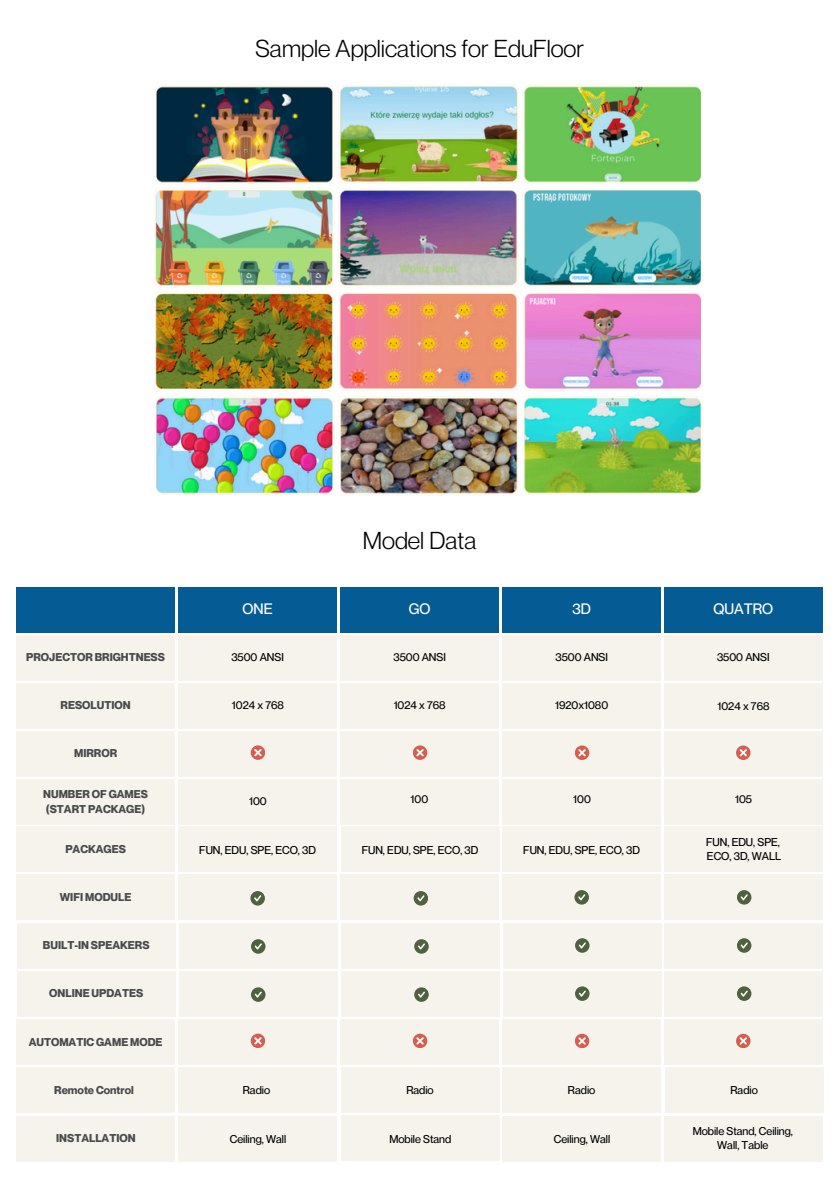
<style>
.page{position:relative;width:839px;height:1191px;background:#fff}
.page>*{position:absolute;margin:0;border:0;box-sizing:border-box;transform-origin:0 0}
.t1{font:24px "Neue Montreal";color:#000}
.t2{font:500 14.8px "Neue Montreal";color:#fff}
.t3{font:500 11.2px/14.8px "Neue Montreal";color:#000}
.t4{font:700 11.2px/14.8px "Neue Montreal";color:#494a4b}
</style>
<div class="page">
<div style="left:16px;top:587px;width:159px;height:45px;background:#055b94"></div>
<div style="left:178px;top:587px;width:159px;height:45px;background:#055b94"></div>
<div style="left:340px;top:587px;width:159px;height:45px;background:#055b94"></div>
<div style="left:502px;top:587px;width:159px;height:45px;background:#055b94"></div>
<div style="left:663px;top:587px;width:159px;height:45px;background:#055b94"></div>
<div style="left:16px;top:635px;width:159px;height:45px;background:#f6f3ec"></div>
<div style="left:178px;top:635px;width:159px;height:45px;background:#f6f3ec"></div>
<div style="left:340px;top:635px;width:159px;height:45px;background:#f6f3ec"></div>
<div style="left:502px;top:635px;width:159px;height:45px;background:#f6f3ec"></div>
<div style="left:663px;top:635px;width:159px;height:45px;background:#f6f3ec"></div>
<div style="left:16px;top:683px;width:159px;height:45px;background:#f6f3ec"></div>
<div style="left:178px;top:683px;width:159px;height:45px;background:#f6f3ec"></div>
<div style="left:340px;top:683px;width:159px;height:45px;background:#f6f3ec"></div>
<div style="left:502px;top:683px;width:159px;height:45px;background:#f6f3ec"></div>
<div style="left:663px;top:683px;width:159px;height:45px;background:#f6f3ec"></div>
<div style="left:16px;top:731px;width:159px;height:45px;background:#f6f3ec"></div>
<div style="left:178px;top:731px;width:159px;height:45px;background:#f6f3ec"></div>
<div style="left:340px;top:731px;width:159px;height:45px;background:#f6f3ec"></div>
<div style="left:502px;top:731px;width:159px;height:45px;background:#f6f3ec"></div>
<div style="left:663px;top:731px;width:159px;height:45px;background:#f6f3ec"></div>
<div style="left:16px;top:779px;width:159px;height:45px;background:#f6f3ec"></div>
<div style="left:178px;top:779px;width:159px;height:45px;background:#f6f3ec"></div>
<div style="left:340px;top:779px;width:159px;height:45px;background:#f6f3ec"></div>
<div style="left:16px;top:827px;width:159px;height:45px;background:#f6f3ec"></div>
<div style="left:178px;top:827px;width:159px;height:45px;background:#f6f3ec"></div>
<div style="left:340px;top:827px;width:159px;height:45px;background:#f6f3ec"></div>
<div style="left:502px;top:827px;width:159px;height:45px;background:#f6f3ec"></div>
<div style="left:663px;top:827px;width:159px;height:45px;background:#f6f3ec"></div>
<div style="left:16px;top:875px;width:159px;height:45px;background:#f6f3ec"></div>
<div style="left:178px;top:875px;width:159px;height:45px;background:#f6f3ec"></div>
<div style="left:340px;top:875px;width:159px;height:45px;background:#f6f3ec"></div>
<div style="left:502px;top:875px;width:159px;height:45px;background:#f6f3ec"></div>
<div style="left:663px;top:875px;width:159px;height:45px;background:#f6f3ec"></div>
<div style="left:502px;top:779px;width:159px;height:45px;background:#f6f3ec"></div>
<div style="left:663px;top:779px;width:159px;height:45px;background:#f6f3ec"></div>
<svg style="left:574px;top:890px;width:15px;height:15px"></svg>
<svg style="left:578px;top:894px;width:7px;height:6px"></svg>
<div style="left:251px;top:745px;width:14px;height:15px;background:#d55f4f;border-radius:50%"></div>
<svg style="left:254px;top:749px;width:7px;height:7px"></svg>
<div style="left:413px;top:745px;width:14px;height:15px;background:#d55f4f;border-radius:50%"></div>
<svg style="left:416px;top:749px;width:7px;height:7px"></svg>
<svg style="left:574px;top:746px;width:15px;height:14px"></svg>
<svg style="left:578px;top:749px;width:7px;height:7px"></svg>
<div style="left:736px;top:746px;width:14px;height:14px;background:#d55f4f;border-radius:50%"></div>
<svg style="left:739px;top:749px;width:7px;height:7px"></svg>
<svg style="left:413px;top:891px;width:15px;height:15px"></svg>
<svg style="left:417px;top:895px;width:7px;height:6px"></svg>
<svg style="left:250px;top:891px;width:15px;height:15px"></svg>
<svg style="left:254px;top:895px;width:7px;height:6px"></svg>
<svg style="left:736px;top:890px;width:15px;height:15px"></svg>
<svg style="left:740px;top:894px;width:7px;height:6px"></svg>
<div style="left:17px;top:923px;width:159px;height:45px;background:#f6f3ec"></div>
<div style="left:179px;top:923px;width:158px;height:45px;background:#f6f3ec"></div>
<div style="left:341px;top:923px;width:158px;height:45px;background:#f6f3ec"></div>
<div style="left:503px;top:923px;width:158px;height:45px;background:#f6f3ec"></div>
<div style="left:664px;top:923px;width:159px;height:45px;background:#f6f3ec"></div>
<div style="left:575px;top:938px;width:14px;height:15px;background:#4f613f;border-radius:50%"></div>
<svg style="left:578px;top:942px;width:8px;height:6px"></svg>
<div style="left:414px;top:939px;width:14px;height:15px;background:#4f613f;border-radius:50%"></div>
<svg style="left:418px;top:943px;width:7px;height:6px"></svg>
<div style="left:251px;top:939px;width:14px;height:15px;background:#4f613f;border-radius:50%"></div>
<svg style="left:255px;top:943px;width:7px;height:6px"></svg>
<svg style="left:736px;top:938px;width:15px;height:15px"></svg>
<svg style="left:740px;top:942px;width:7px;height:6px"></svg>
<div style="left:17px;top:971px;width:159px;height:45px;background:#f6f3ec"></div>
<div style="left:179px;top:971px;width:158px;height:45px;background:#f6f3ec"></div>
<div style="left:341px;top:971px;width:158px;height:45px;background:#f6f3ec"></div>
<div style="left:503px;top:971px;width:158px;height:45px;background:#f6f3ec"></div>
<div style="left:664px;top:971px;width:159px;height:45px;background:#f6f3ec"></div>
<div style="left:575px;top:986px;width:14px;height:15px;background:#4f613f;border-radius:50%"></div>
<svg style="left:578px;top:991px;width:8px;height:6px"></svg>
<div style="left:414px;top:987px;width:14px;height:15px;background:#4f613f;border-radius:50%"></div>
<svg style="left:418px;top:992px;width:7px;height:6px"></svg>
<div style="left:251px;top:987px;width:14px;height:15px;background:#4f613f;border-radius:50%"></div>
<svg style="left:255px;top:992px;width:7px;height:6px"></svg>
<svg style="left:736px;top:986px;width:15px;height:15px"></svg>
<svg style="left:740px;top:991px;width:7px;height:6px"></svg>
<div style="left:16px;top:1019px;width:159px;height:45px;background:#f6f3ec"></div>
<div style="left:178px;top:1019px;width:159px;height:45px;background:#f6f3ec"></div>
<div style="left:340px;top:1019px;width:159px;height:45px;background:#f6f3ec"></div>
<div style="left:502px;top:1019px;width:159px;height:45px;background:#f6f3ec"></div>
<div style="left:663px;top:1019px;width:159px;height:45px;background:#f6f3ec"></div>
<div style="left:251px;top:1034px;width:14px;height:14px;background:#d55f4f;border-radius:50%"></div>
<svg style="left:254px;top:1037px;width:7px;height:7px"></svg>
<div style="left:413px;top:1034px;width:14px;height:14px;background:#d55f4f;border-radius:50%"></div>
<svg style="left:416px;top:1037px;width:7px;height:7px"></svg>
<div style="left:574px;top:1034px;width:15px;height:14px;background:#d55f4f;border-radius:50%"></div>
<svg style="left:578px;top:1037px;width:7px;height:8px"></svg>
<div style="left:736px;top:1034px;width:14px;height:14px;background:#d55f4f;border-radius:50%"></div>
<svg style="left:739px;top:1037px;width:7px;height:8px"></svg>
<div style="left:16px;top:1068px;width:159px;height:45px;background:#f6f3ec"></div>
<div style="left:178px;top:1068px;width:159px;height:45px;background:#f6f3ec"></div>
<div style="left:340px;top:1067px;width:159px;height:46px;background:#f6f3ec"></div>
<div style="left:502px;top:1068px;width:159px;height:45px;background:#f6f3ec"></div>
<div style="left:664px;top:1067px;width:159px;height:46px;background:#f6f3ec"></div>
<div style="left:16px;top:1116px;width:159px;height:45px;background:#f6f3ec"></div>
<div style="left:178px;top:1116px;width:159px;height:45px;background:#f6f3ec"></div>
<div style="left:341px;top:1116px;width:158px;height:45px;background:#f6f3ec"></div>
<div style="left:502px;top:1116px;width:159px;height:45px;background:#f6f3ec"></div>
<div style="left:664px;top:1116px;width:158px;height:45px;background:#f6f3ec"></div>
<img style="left:155px;top:86px;width:547px;height:408px">
<p class="t1" style="left:255px;top:33px;width:330px">Sample Applications for EduFloor</p>
<p class="t1" style="left:363px;top:526px;width:115px">Model Data</p>
<h1 class="t4" style="left:26px;top:650px;width:140px">PROJECTOR BRIGHTNESS</h1>
<h3 class="t4" style="left:61px;top:698px;width:72px">RESOLUTION</h3>
<h3 class="t4" style="left:74px;top:746px;width:45px">MIRROR</h3>
<h3 class="t4" style="left:43px;top:786px;width:106px">NUMBER OF GAMES (START PACKAGE)</h3>
<h3 class="t4" style="left:65px;top:842px;width:62px">PACKAGES</h3>
<h3 class="t4" style="left:60px;top:890px;width:73px">WIFI MODULE</h3>
<p class="t2" style="left:242px;top:600px;width:32px">ONE</p>
<p class="t2" style="left:409px;top:600px;width:23px">GO</p>
<p class="t2" style="left:572px;top:600px;width:20px">3D</p>
<p class="t2" style="left:713px;top:600px;width:61px">QUATRO</p>
<h3 class="t3" style="left:231px;top:650px;width:54px">3500 ANSI</h3>
<h3 class="t3" style="left:393px;top:650px;width:54px">3500 ANSI</h3>
<h3 class="t3" style="left:555px;top:650px;width:54px">3500 ANSI</h3>
<h3 class="t3" style="left:717px;top:650px;width:54px">3500 ANSI</h3>
<p class="t3" style="left:232px;top:698px;width:53px">1024 x 768</p>
<h2 class="t3" style="left:393px;top:698px;width:53px">1024 x 768</h2>
<h3 class="t3" style="left:555px;top:698px;width:54px">1920x1080</h3>
<h3 class="t3" style="left:717px;top:698px;width:53px">1024 x 768</h3>
<p class="t3" style="left:249px;top:794px;width:19px">100</p>
<p class="t3" style="left:410px;top:792px;width:19px">100</p>
<p class="t3" style="left:573px;top:792px;width:19px">100</p>
<h3 class="t3" style="left:735px;top:792px;width:18px">105</h3>
<p class="t3" style="left:199px;top:842px;width:118px">FUN, EDU, SPE, ECO, 3D</p>
<p class="t3" style="left:361px;top:842px;width:118px">FUN, EDU, SPE, ECO, 3D</p>
<p class="t3" style="left:523px;top:842px;width:118px">FUN, EDU, SPE, ECO, 3D</p>
<p class="t3" style="left:706px;top:834px;width:77px">FUN, EDU, SPE,<br>ECO, 3D, WALL</p>
<p class="t4" style="left:43px;top:938px;width:108px">BUILT-IN SPEAKERS</p>
<p class="t4" style="left:49px;top:986px;width:95px">ONLINE UPDATES</p>
<h2 class="t4" style="left:29px;top:1034px;width:135px">AUTOMATIC GAME MODE</h2>
<h3 class="t4" style="left:54px;top:1082px;width:81px">Remote Control</h3>
<p class="t3" style="left:243px;top:1083px;width:29px">Radio</p>
<p class="t3" style="left:406px;top:1083px;width:29px">Radio</p>
<p class="t3" style="left:568px;top:1083px;width:29px">Radio</p>
<h3 class="t3" style="left:730px;top:1083px;width:29px">Radio</h3>
<p class="t4" style="left:56px;top:1131px;width:81px">INSTALLATION</p>
<p class="t3" style="left:230px;top:1131px;width:58px">Ceiling, Wall</p>
<p class="t3" style="left:389px;top:1131px;width:63px">Mobile Stand</p>
<p class="t3" style="left:553px;top:1131px;width:58px">Ceiling, Wall</p>
<p class="t3" style="left:692px;top:1123px;width:102px;text-align:center">Mobile Stand, Ceiling,<br>Wall, Table</p>
</div>
